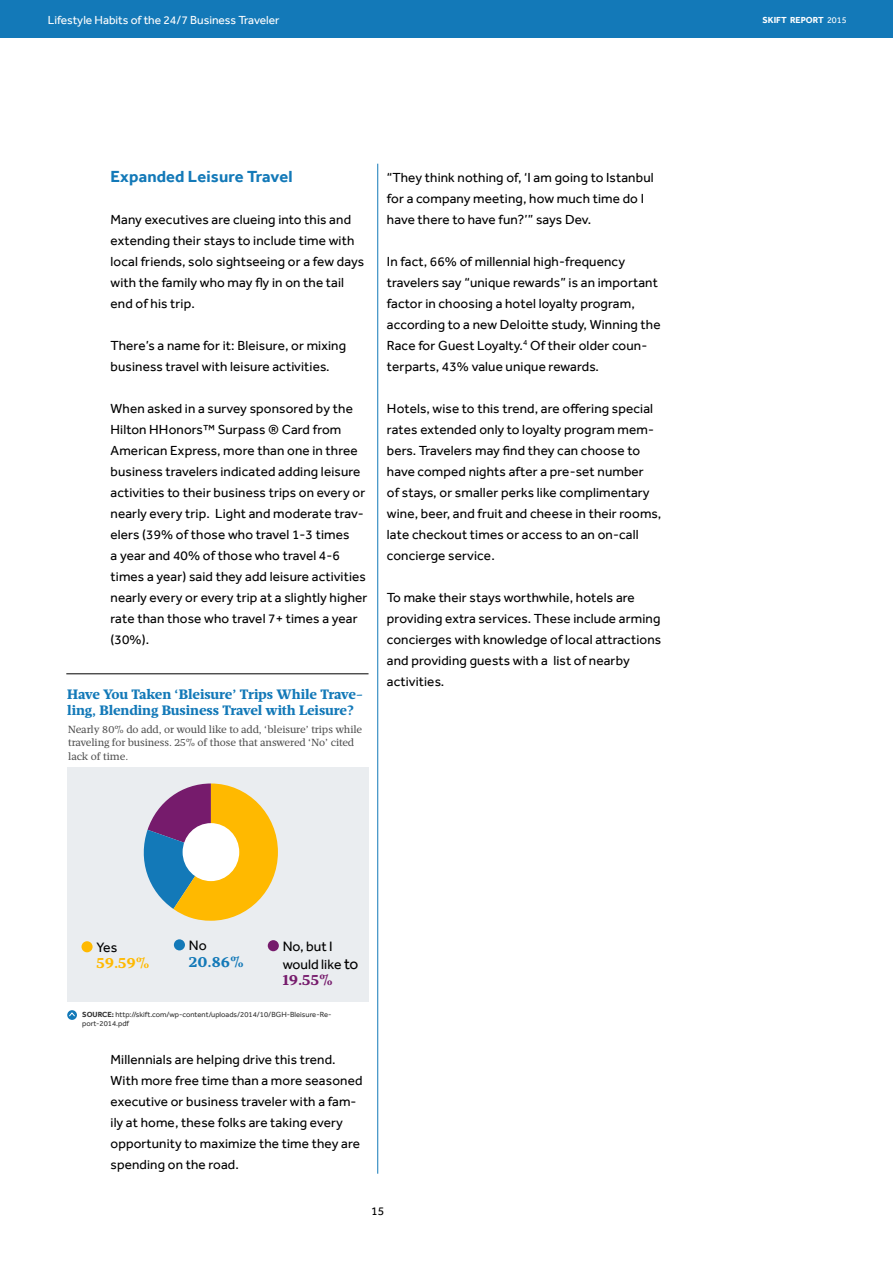
<style>
.page{position:relative;width:893px;height:1263px;background:#fff}
.page>*{position:absolute;margin:0;border:0;box-sizing:border-box;transform-origin:0 0}
.t1{font:700 16.5px "Effra";letter-spacing:.01em;color:#1379b8}
.t2{font:700 15.3px "Mafra";color:#ffb900}
.t3{font:700 15.3px "Mafra";color:#1379b8}
.t4{font:700 15.3px "Mafra";color:#761b6c}
.t5{font:700 13.95px/15.9px "Mafra";letter-spacing:-.01em;color:#1379b8}
.t6{font:13.95px/18.6px "Effra";color:#000}
.t7{font:13.5px/21px "Effra";letter-spacing:.01em;color:#000}
.t8{font:12px "Effra";color:#fff}
.t9{font:12px "Effra";color:#000}
.t10{font:10.5px/13.2px "Mafra";letter-spacing:-.01em;color:#4d4d4d}
.t11{font:700 9px "Effra";color:#fff}
.t12{font:7.65px/9.1px "Effra";color:#333}
.s1{font-weight:400}
.s2{font-size:15.45px}
.s3{font-weight:700}
</style>
<div class="page">
<hr style="left:377px;top:164px;width:1px;height:1010px;background:#1379b8">
<div style="left:67px;top:767px;width:302px;height:235px;background:#eaedf0"></div>
<hr style="left:66px;top:673px;width:303px;height:1px;background:#000">
<svg style="left:143px;top:783px;width:135px;height:138px"></svg>
<div style="left:183px;top:823px;width:56px;height:58px;background:#fff;border-radius:50%"></div>
<div style="left:82px;top:941px;width:11px;height:11px;background:#ffb900;border-radius:50%"></div>
<div style="left:174px;top:939px;width:11px;height:11px;background:#1379b8;border-radius:50%"></div>
<div style="left:268px;top:940px;width:11px;height:11px;background:#761b6c;border-radius:50%"></div>
<div style="left:67px;top:1010px;width:10px;height:10px;background:#1379b8;border-radius:50%"></div>
<svg style="left:68px;top:1011px;width:8px;height:6px"></svg>
<div style="left:0;top:0;width:893px;height:38px;background:#1379b8"></div>
<p class="t8" style="left:48px;top:13px;width:233px">Lifestyle Habits of the 24/7 Business Traveler</p>
<p class="t11" style="left:762px;top:14px;width:86px">SKIFT REPORT <span class="s1">2015</span></p>
<p class="t1" style="left:111px;top:166px;width:183px">Expanded Leisure Travel</p>
<p class="t7" style="left:111px;top:208px;width:255px">Many executives are clueing into this and extending their stays to include time with local friends, solo sightseeing or a few days with the family who may fly in on the tail end of his trip.</p>
<p class="t7" style="left:111px;top:334px;width:237px">There’s a name for it: Bleisure, or mixing business travel with leisure activities.</p>
<p class="t7" style="left:111px;top:397px;width:258px">When asked in a survey sponsored by the Hilton HHonors™ Surpass ® Card from American Express, more than one in three business travelers indicated adding leisure activities to their business trips on every or nearly every trip. Light and moderate trav&shy;elers (39% of those who travel 1-3 times<br>a year and 40% of those who travel 4-6 times a year) said they add leisure activities nearly every or every trip at a slightly higher rate than those who travel 7+ times a year (30%).</p>
<p class="t5" style="left:67px;top:686px;width:297px">Have You Taken ‘Bleisure’ Trips While Trave&shy;ling, Blending Business Travel with Leisure?</p>
<p class="t10" style="left:68px;top:723px;width:296px">Nearly 80% do add, or would like to add, ‘bleisure’ trips while traveling for business. 25% of those that answered ‘No’ cited lack of time.</p>
<p class="t7" style="left:387px;top:166px;width:268px">“They think nothing of, ‘I am going to Istanbul for a company meeting, how much time do I have there to have fun?’” says Dev.</p>
<p class="t7" style="left:387px;top:251px;width:275px">In fact, 66% of millennial high-frequency travelers say “unique rewards” is an important factor in choosing a hotel loyalty program, according to a new Deloitte study, Winning the Race for Guest Loyalty.<sup>4</sup> Of their older coun&shy;terparts, 43% value unique rewards.</p>
<p class="t7" style="left:387px;top:397px;width:276px">Hotels, wise to this trend, are offering special rates extended only to loyalty program mem&shy;bers. Travelers may find they can choose to have comped nights after a pre-set number<br>of stays, or smaller perks like complimentary wine, beer, and fruit and cheese in their rooms, late checkout times or access to an on-call concierge service.</p>
<p class="t7" style="left:387px;top:586px;width:276px">To make their stays worthwhile, hotels are providing extra services. These include arming concierges with knowledge of local attractions and providing guests with a list of nearby activities.</p>
<p class="t6" style="left:189px;top:936px;width:19px">No</p>
<p class="t3" style="left:189px;top:952px;width:57px">20.86%</p>
<p class="t6" style="left:283px;top:936px;width:77px">No, but I would like <span class="s2">to</span></p>
<p class="t4" style="left:283px;top:971px;width:52px">19.55%</p>
<p class="t12" style="left:82px;top:1010px;width:251px"><span class="s3">SOURCE:</span> http://skift.com/wp-content/uploads/2014/10/BGH-Bleisure-Re&shy;port-2014.pdf</p>
<p class="t6" style="left:96px;top:938px;width:22px">Yes</p>
<p class="t2" style="left:96px;top:954px;width:55px">59.59%</p>
<p class="t7" style="left:111px;top:1048px;width:253px">Millennials are helping drive this trend.<br>With more free time than a more seasoned executive or business traveler with a fam&shy;ily at home, these folks are taking every opportunity to maximize the time they are spending on the road.</p>
<p class="t9" style="left:371px;top:1203px;width:15px">15</p>
</div>
